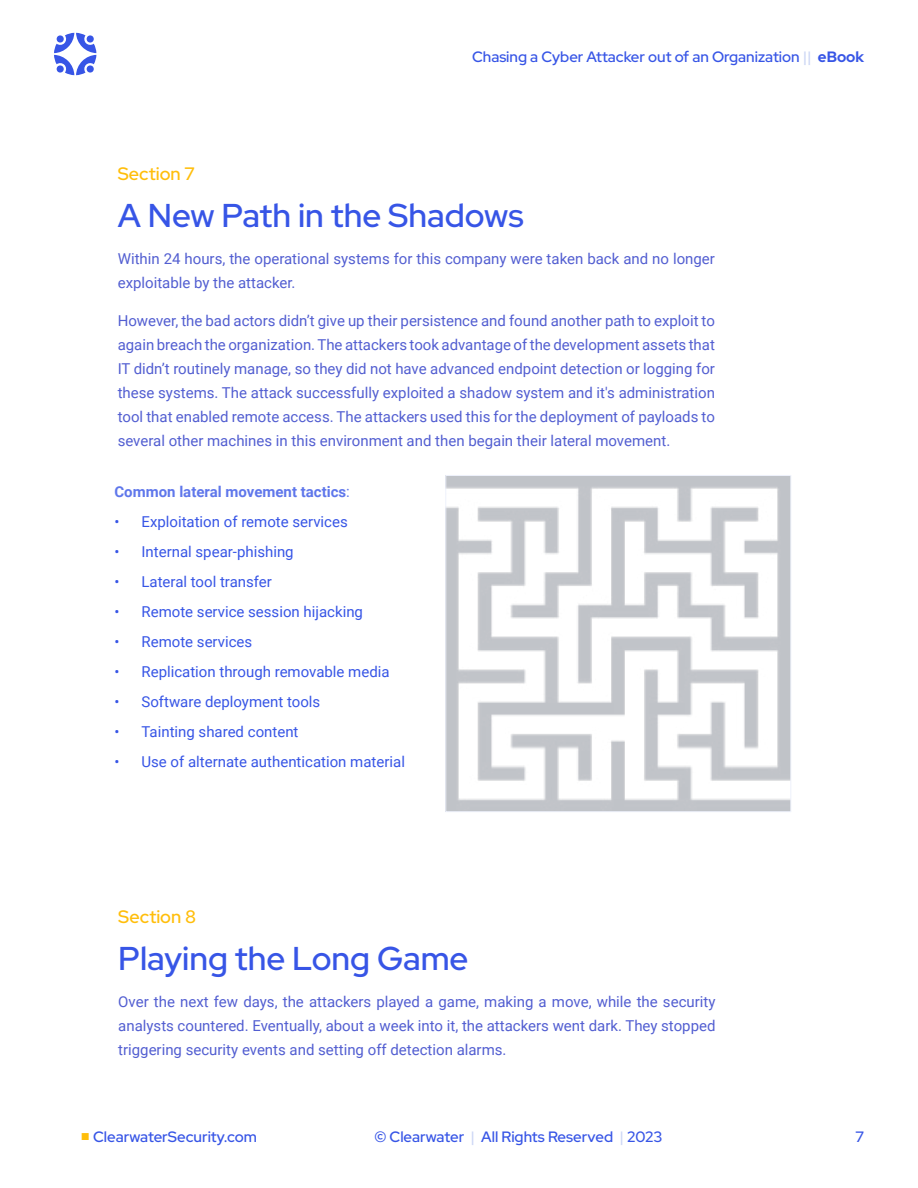
<style>
.page{position:relative;width:918px;height:1188px;background:#fff}
.page>*{position:absolute;margin:0;border:0;box-sizing:border-box;transform-origin:0 0}
.t1{font:300 33px "Red Hat Display";color:#3755e6}
.t2{font:300 18px "Red Hat Display";color:#ffbe0b}
.t3{font:15px/24px "Roboto";color:#525ed1;text-align:justify}
.t4{font:15px "Roboto";color:#3755e6}
.t5{font:300 15px "Red Hat Display";color:#3755e6}
.t6{font:700 15px "Roboto";color:#5f77eb}
.s1{color:#cdd7f5}
.s2{font-weight:400}
.s3{font-family:"Arial";font-weight:400;color:#ffbe0b}
</style>
<div class="page">
<svg style="left:54px;top:33px;width:42px;height:42px"></svg>
<img style="left:447px;top:477px;width:342px;height:333px">
<div style="left:445px;top:475px;width:346px;height:337px;border:1px solid #cdd7f5"></div>
<p class="t5" style="left:472px;top:47px;width:393px">Chasing a Cyber Attacker out of an Organization <span class="s1">||</span> eBook</p>
<p class="t2" style="left:118px;top:162px;width:79px">Section 7</p>
<h1 class="t1" style="left:118px;top:194px;width:408px">A New Path in the Shadows</h1>
<p class="t3" style="left:118px;top:246px;width:599px">Within 24 hours, the operational systems for this company were taken back and no longer exploitable by the attacker.</p>
<p class="t3" style="left:118px;top:308px;width:599px">However, the bad actors didn’t give up their persistence and found another path to exploit to again breach the organization. The attackers took advantage of the development assets that IT didn’t routinely manage, so they did not have advanced endpoint detection or logging for these systems. The attack successfully exploited a shadow system and it's administration tool that enabled remote access. The attackers used this for the deployment of payloads to several other machines in this environment and then begain their lateral movement.</p>
<p class="t6" style="left:114px;top:481px;width:237px">Common lateral movement tactics<span class="s2">:</span></p>
<p class="t4" style="left:114px;top:511px;width:235px">• Exploitation of remote services</p>
<p class="t4" style="left:114px;top:541px;width:181px">• Internal spear-phishing</p>
<p class="t4" style="left:114px;top:571px;width:159px">• Lateral tool transfer</p>
<p class="t4" style="left:114px;top:601px;width:250px">• Remote service session hijacking</p>
<p class="t4" style="left:114px;top:631px;width:139px">• Remote services</p>
<p class="t4" style="left:114px;top:661px;width:277px">• Replication through removable media</p>
<p class="t4" style="left:114px;top:691px;width:207px">• Software deployment tools</p>
<p class="t4" style="left:114px;top:721px;width:186px">• Tainting shared content</p>
<p class="t4" style="left:114px;top:751px;width:292px">• Use of alternate authentication material</p>
<p class="t2" style="left:118px;top:905px;width:80px">Section 8</p>
<h1 class="t1" style="left:118px;top:937px;width:352px">Playing the Long Game</h1>
<p class="t3" style="left:118px;top:989px;width:599px">Over the next few days, the attackers played a game, making a move, while the security analysts countered. Eventually, about a week into it, the attackers went dark. They stopped triggering security events and setting off detection alarms.</p>
<p class="t5" style="left:81px;top:1127px;width:178px"><span class="s3">■</span> ClearwaterSecurity.com</p>
<p class="t5" style="left:374px;top:1127px;width:289px">© Clearwater <span class="s1">|</span> All Rights Reserved <span class="s1">|</span> 2023</p>
<p class="t5" style="left:855px;top:1127px;width:10px">7</p>
</div>
